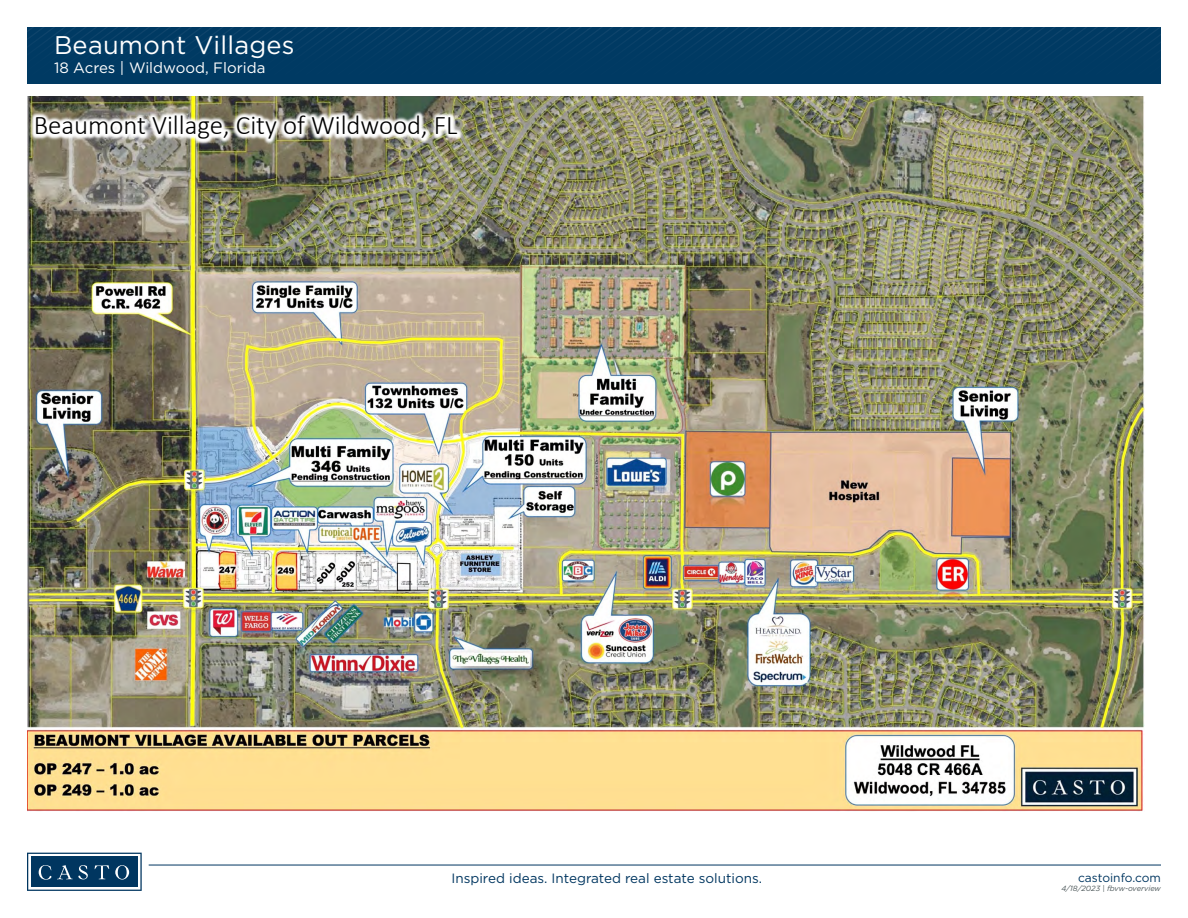
<style>
.page{position:relative;width:1188px;height:918px;background:#fff}
.page>*{position:absolute;margin:0;border:0;box-sizing:border-box;transform-origin:0 0}
.t1{font:300 27px "Calibri";color:#000}
.t2{font:25.5px "Gotham";letter-spacing:.01em;color:#fff}
.t3{font:15px "Gotham";color:#fff}
.t4{font:13.5px "Gotham";color:#003660}
.t5{font:12px "Gotham";color:#003660}
.t6{font:italic 7.5px "Gotham";color:#4c5759}
</style>
<div class="page">
<div style="left:27px;top:27px;width:1134px;height:56px;background:#003a63"></div>
<svg style="left:27px;top:27px;width:1134px;height:15px"></svg>
<svg style="left:27px;top:853px;width:115px;height:38px"></svg>
<hr style="left:149px;top:865px;width:1012px;height:1px;background:#003660">
<img style="left:28px;top:96px;width:1116px;height:716px">
<img style="left:27px;top:97px;width:454px;height:57px">
<h2 class="t2" style="left:54px;top:29px;width:242px">Beaumont Villages</h2>
<p class="t3" style="left:54px;top:58px;width:213px">18 Acres | Wildwood, Florida</p>
<h1 class="t1" style="left:34px;top:109px;width:425px">Beaumont Village, City of Wildwood, FL</h1>
<p class="t4" style="left:452px;top:870px;width:312px">Inspired ideas. Integrated real estate solutions.</p>
<p class="t5" style="left:1078px;top:870px;width:84px">castoinfo.com</p>
<p class="t6" style="left:1061px;top:884px;width:101px">4/18/2023 | fbvw-overview</p>
</div>
